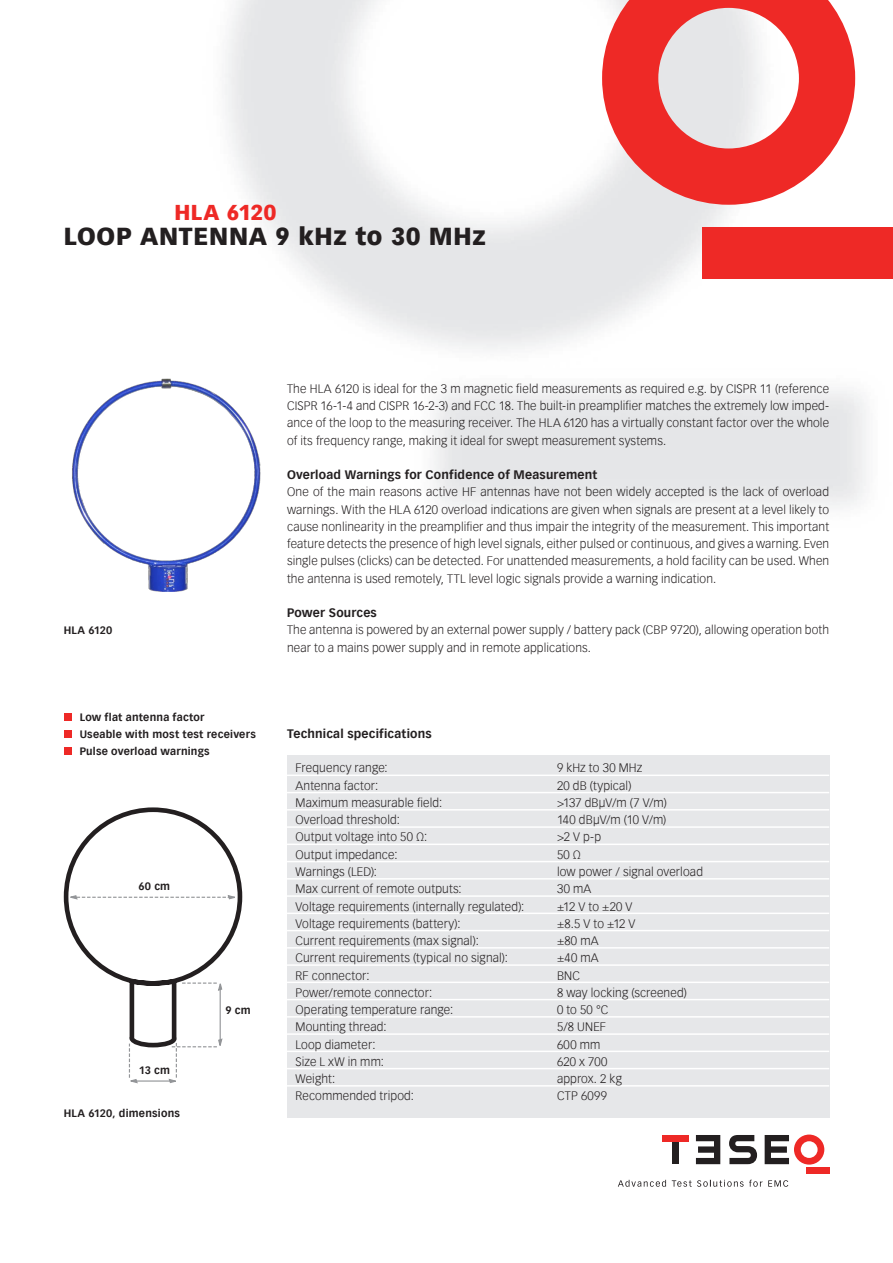
<style>
.page{position:relative;width:893px;height:1263px;background:#fff}
.page>*{position:absolute;margin:0;border:0;box-sizing:border-box;transform-origin:0 0}
.t1{font:900 24px "Vectora Com";letter-spacing:.03em;color:#231f20}
.t2{font:900 21px "Vectora Com";letter-spacing:.03em;color:#ee2926}
.t3{font:300 12px/17.2px "Vectora Com";letter-spacing:.01em;color:#231f20;text-align:justify}
.t4{font:700 12px "Vectora Com";letter-spacing:.015em;color:#231f20}
.t5{font:700 10.5px/17.2px "Vectora Com";letter-spacing:.02em;color:#231f20}
</style>
<div class="page">
<div style="left:806px;top:1167px;width:23px;height:6px;background:#ee2926"></div>
<svg style="left:765px;top:1134px;width:59px;height:30px"></svg>
<svg style="left:696px;top:1135px;width:24px;height:29px"></svg>
<div style="left:672px;top:1141px;width:7px;height:23px;background:#231f20"></div>
<div style="left:662px;top:1135px;width:27px;height:6px;background:#ee2926"></div>
<svg style="left:618px;top:1180px;width:48px;height:6px"></svg>
<svg style="left:672px;top:1180px;width:90px;height:6px"></svg>
<svg style="left:768px;top:1180px;width:20px;height:6px"></svg>
<svg style="left:729px;top:1135px;width:28px;height:29px"></svg>
<img style="left:225px;top:0;width:668px;height:508px">
<div style="left:702px;top:228px;width:191px;height:51px;background:#ee2926"></div>
<svg style="left:602px;top:0;width:253px;height:205px;fill:#ee2926"></svg>
<div style="left:64px;top:713px;width:7px;height:8px;background:#ee2926"></div>
<div style="left:64px;top:730px;width:7px;height:8px;background:#ee2926"></div>
<div style="left:64px;top:747px;width:7px;height:8px;background:#ee2926"></div>
<img style="left:72px;top:375px;width:198px;height:217px">
<div style="left:287px;top:755px;width:542px;height:363px;background:#e6e7e9"></div>
<hr style="left:287px;top:774px;width:542px;height:2px;background:#fff">
<hr style="left:287px;top:792px;width:542px;height:1px;background:#fff">
<hr style="left:287px;top:809px;width:542px;height:1px;background:#fff">
<hr style="left:287px;top:826px;width:542px;height:2px;background:#fff">
<hr style="left:287px;top:843px;width:542px;height:2px;background:#fff">
<hr style="left:287px;top:861px;width:542px;height:1px;background:#fff">
<hr style="left:287px;top:878px;width:542px;height:1px;background:#fff">
<hr style="left:287px;top:895px;width:542px;height:2px;background:#fff">
<hr style="left:287px;top:912px;width:542px;height:2px;background:#fff">
<hr style="left:287px;top:930px;width:542px;height:1px;background:#fff">
<hr style="left:287px;top:947px;width:542px;height:1px;background:#fff">
<hr style="left:287px;top:964px;width:542px;height:2px;background:#fff">
<hr style="left:287px;top:981px;width:542px;height:2px;background:#fff">
<hr style="left:287px;top:999px;width:542px;height:1px;background:#fff">
<hr style="left:287px;top:1016px;width:542px;height:1px;background:#fff">
<hr style="left:287px;top:1033px;width:542px;height:2px;background:#fff">
<hr style="left:287px;top:1050px;width:542px;height:2px;background:#fff">
<hr style="left:287px;top:1068px;width:542px;height:1px;background:#fff">
<hr style="left:287px;top:1085px;width:542px;height:1px;background:#fff">
<svg style="left:64px;top:807px;width:178px;height:276px"></svg>
<h2 class="t2" style="left:174px;top:200px;width:104px">HLA 6120</h2>
<h1 class="t1" style="left:64px;top:221px;width:424px">LOOP ANTENNA 9 KHZ TO 30 MHZ</h1>
<p class="t5" style="left:64px;top:622px;width:50px">HLA 6120</p>
<p class="t5" style="left:80px;top:708px;width:178px">Low flat antenna factor<br>Useable with most test receivers<br>Pulse overload warnings</p>
<p class="t5" style="left:139px;top:878px;width:33px">60 cm</p>
<p class="t5" style="left:139px;top:1062px;width:33px">13 cm</p>
<p class="t5" style="left:64px;top:1105px;width:118px">HLA 6120, dimensions</p>
<p class="t5" style="left:225px;top:1002px;width:27px">9 cm</p>
<p class="t3" style="left:287px;top:380px;width:544px">The HLA 6120 is ideal for the 3 m magnetic field measurements as required e.g. by CISPR 11 (reference CISPR 16-1-4 and CISPR 16-2-3) and FCC 18. The built-in preamplifier matches the extremely low imped&shy;ance of the loop to the measuring receiver. The HLA 6120 has a virtually constant factor over the whole of its frequency range, making it ideal for swept measurement systems.</p>
<p class="t4" style="left:287px;top:467px;width:312px">Overload Warnings for Confidence of Measurement</p>
<p class="t3" style="left:287px;top:483px;width:544px">One of the main reasons active HF antennas have not been widely accepted is the lack of overload warnings. With the HLA 6120 overload indications are given when signals are present at a level likely to cause nonlinearity in the preamplifier and thus impair the integrity of the measurement. This important feature detects the presence of high level signals, either pulsed or continuous, and gives a warning. Even single pulses (clicks) can be detected. For unattended measurements, a hold facility can be used. When the antenna is used remotely, TTL level logic signals provide a warning indication.</p>
<p class="t4" style="left:287px;top:605px;width:91px">Power Sources</p>
<p class="t3" style="left:287px;top:621px;width:544px">The antenna is powered by an external power supply / battery pack (CBP 9720), allowing operation both near to a mains power supply and in remote applications.</p>
<p class="t4" style="left:287px;top:726px;width:146px">Technical specifications</p>
<p class="t3" style="left:296px;top:759px;width:94px">Frequency range:</p>
<p class="t3" style="left:557px;top:759px;width:87px">9 kHz to 30 MHz</p>
<p class="t3" style="left:296px;top:777px;width:84px">Antenna factor:</p>
<p class="t3" style="left:557px;top:777px;width:76px">20 dB (typical)</p>
<p class="t3" style="left:296px;top:794px;width:148px">Maximum measurable field:</p>
<p class="t3" style="left:557px;top:794px;width:111px">&gt;137 dBμV/m (7 V/m)</p>
<p class="t3" style="left:296px;top:811px;width:106px">Overload threshold:</p>
<p class="t3" style="left:557px;top:811px;width:111px">140 dBμV/m (10 V/m)</p>
<p class="t3" style="left:296px;top:828px;width:133px">Output voltage into 50 Ω:</p>
<p class="t3" style="left:557px;top:828px;width:46px">&gt;2 V p-p</p>
<p class="t3" style="left:296px;top:846px;width:103px">Output impedance:</p>
<p class="t3" style="left:557px;top:846px;width:26px">50 Ω</p>
<p class="t3" style="left:296px;top:863px;width:83px">Warnings (LED):</p>
<p class="t3" style="left:557px;top:863px;width:147px">low power / signal overload</p>
<p class="t3" style="left:296px;top:880px;width:168px">Max current of remote outputs:</p>
<p class="t3" style="left:557px;top:880px;width:36px">30 mA</p>
<p class="t3" style="left:296px;top:898px;width:230px">Voltage requirements (internally regulated):</p>
<p class="t3" style="left:557px;top:898px;width:77px">±12 V to ±20 V</p>
<p class="t3" style="left:296px;top:915px;width:167px">Voltage requirements (battery):</p>
<p class="t3" style="left:557px;top:915px;width:80px">±8.5 V to ±12 V</p>
<p class="t3" style="left:296px;top:932px;width:185px">Current requirements (max signal):</p>
<p class="t3" style="left:557px;top:932px;width:43px">±80 mA</p>
<p class="t3" style="left:296px;top:949px;width:214px">Current requirements (typical no signal):</p>
<p class="t3" style="left:557px;top:949px;width:43px">±40 mA</p>
<p class="t3" style="left:296px;top:967px;width:76px">RF connector:</p>
<p class="t3" style="left:557px;top:967px;width:25px">BNC</p>
<p class="t3" style="left:296px;top:984px;width:138px">Power/remote connector:</p>
<p class="t3" style="left:557px;top:984px;width:131px">8 way locking (screened)</p>
<p class="t3" style="left:296px;top:1001px;width:159px">Operating temperature range:</p>
<p class="t3" style="left:557px;top:1001px;width:53px">0 to 50 °C</p>
<p class="t3" style="left:296px;top:1018px;width:93px">Mounting thread:</p>
<p class="t3" style="left:557px;top:1018px;width:51px">5/8 UNEF</p>
<p class="t3" style="left:296px;top:1036px;width:81px">Loop diameter:</p>
<p class="t3" style="left:557px;top:1036px;width:45px">600 mm</p>
<p class="t3" style="left:296px;top:1053px;width:90px">Size L xW in mm:</p>
<p class="t3" style="left:557px;top:1053px;width:52px">620 x 700</p>
<p class="t3" style="left:296px;top:1070px;width:41px">Weight:</p>
<p class="t3" style="left:557px;top:1070px;width:67px">approx. 2 kg</p>
<p class="t3" style="left:296px;top:1087px;width:120px">Recommended tripod:</p>
<p class="t3" style="left:557px;top:1087px;width:52px">CTP 6099</p>
</div>
